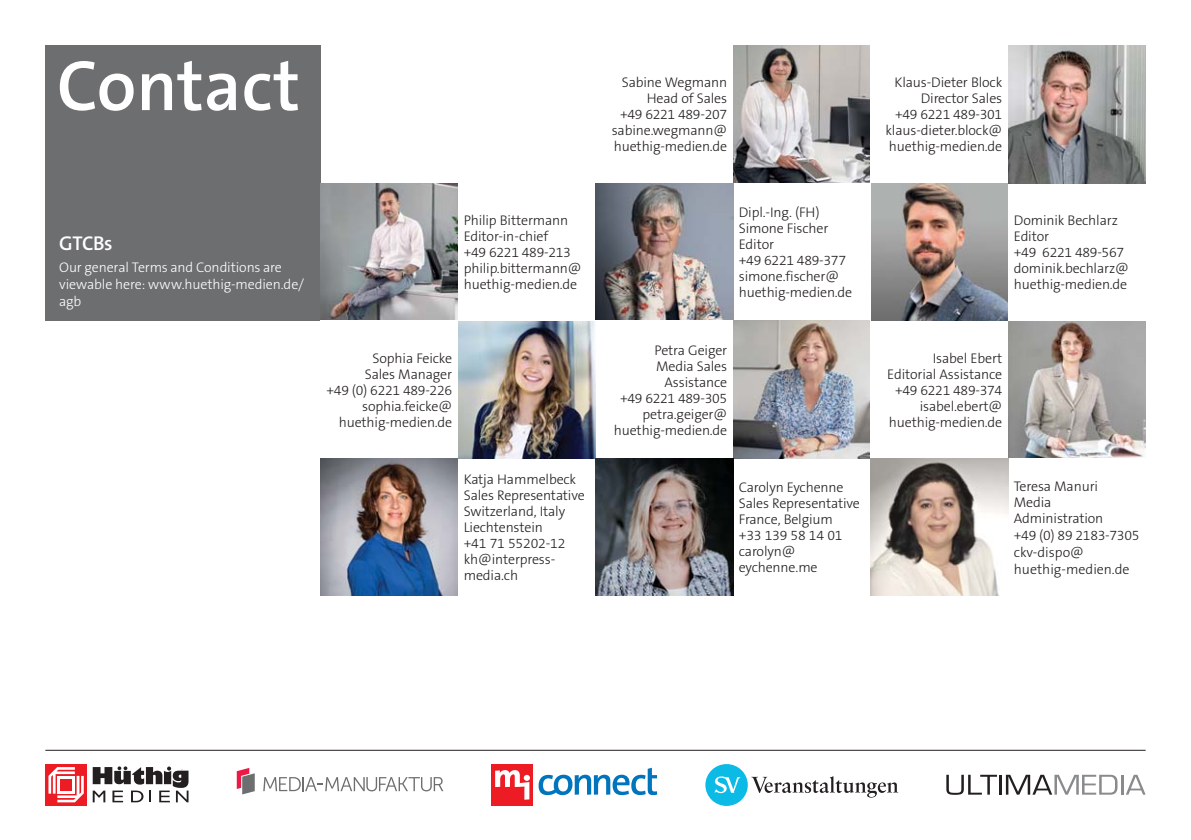
<style>
.page{position:relative;width:1191px;height:840px;background:#fff}
.page>*{position:absolute;margin:0;border:0;box-sizing:border-box;transform-origin:0 0}
.t1{font:600 72px "The Sans Os F";color:#fff}
.t2{font:600 20px "The Sans Os F";letter-spacing:-.025em;color:#fff}
.t3{font:300 14px/16px "The Sans Os F";letter-spacing:-.01em;color:#231f20}
.t4{font:300 14px/16.8px "The Sans Os F";letter-spacing:-.01em;color:#fff}
</style>
<div class="page">
<div style="left:45px;top:45px;width:275px;height:275px;background:#6d6e70"></div>
<img style="left:733px;top:45px;width:137px;height:138px">
<img style="left:320px;top:183px;width:138px;height:137px">
<img style="left:1008px;top:321px;width:137px;height:137px">
<img style="left:320px;top:458px;width:138px;height:137px">
<img style="left:871px;top:183px;width:137px;height:137px">
<img style="left:595px;top:183px;width:138px;height:137px">
<img style="left:1008px;top:45px;width:137px;height:138px">
<img style="left:733px;top:320px;width:137px;height:138px">
<hr style="left:45px;top:749px;width:1100px;height:1px;background:#231f20">
<svg style="left:538px;top:767px;width:119px;height:27px"></svg>
<div style="left:491px;top:763px;width:42px;height:42px;background:#ed1c24"></div>
<svg style="left:495px;top:770px;width:35px;height:29px"></svg>
<svg style="left:946px;top:774px;width:51px;height:20px"></svg>
<hr style="left:999px;top:774px;width:2px;height:20px;background:#231f20">
<svg style="left:1006px;top:774px;width:111px;height:20px"></svg>
<hr style="left:1121px;top:774px;width:2px;height:20px;background:#888a8c">
<svg style="left:1126px;top:774px;width:19px;height:20px"></svg>
<svg style="left:237px;top:768px;width:18px;height:26px"></svg>
<svg style="left:263px;top:777px;width:180px;height:14px"></svg>
<div style="left:705px;top:763px;width:43px;height:42px;background:#0cbae6;border-radius:50%"></div>
<svg style="left:714px;top:776px;width:26px;height:16px"></svg>
<svg style="left:751px;top:776px;width:147px;height:21px"></svg>
<div style="left:45px;top:763px;width:42px;height:42px;background:#ed1c24"></div>
<svg style="left:48px;top:767px;width:36px;height:34px"></svg>
<div style="left:58px;top:775px;width:17px;height:17px;background:#fff"></div>
<div style="left:60px;top:778px;width:12px;height:12px;background:#ed1c24"></div>
<svg style="left:93px;top:766px;width:95px;height:35px"></svg>
<img style="left:458px;top:321px;width:138px;height:137px">
<img style="left:596px;top:458px;width:137px;height:137px">
<img style="left:870px;top:458px;width:138px;height:137px">
<h1 class="t1" style="left:57px;top:50px;width:245px">Contact</h1>
<h2 class="t2" style="left:59px;top:233px;width:55px">GTCBs</h2>
<p class="t4" style="left:59px;top:259px;width:246px">Our general Terms and Conditions are viewable here: www.huethig-medien.de/ agb</p>
<p class="t3" style="left:464px;top:213px;width:119px">Philip Bittermann<br>Editor-in-chief<br>+49 6221 489-213 philip.bittermann@ huethig-medien.de</p>
<p class="t3" style="left:326px;top:350px;width:127px;text-align:right">Sophia Feicke<br>Sales Manager<br>+49 (0) 6221 489-226 sophia.feicke@ huethig-medien.de</p>
<p class="t3" style="left:464px;top:472px;width:122px">Katja Hammelbeck<br>Sales Representative<br>Switzerland, Italy<br>Liechtenstein<br>+41 71 55202-12 kh@interpress&shy;media.ch</p>
<p class="t3" style="left:611px;top:75px;width:117px;text-align:right">Sabine Wegmann<br>Head of Sales<br>+49 6221 489-207 sabine.wegmann@ huethig-medien.de</p>
<p class="t3" style="left:739px;top:205px;width:115px">Dipl.-Ing. (FH)<br>Simone Fischer<br>Editor<br>+49 6221 489-377 simone.fischer@ huethig-medien.de</p>
<p class="t3" style="left:614px;top:342px;width:115px;text-align:right">Petra Geiger<br>Media Sales<br>Assistance<br>+49 6221 489-305 petra.geiger@ huethig-medien.de</p>
<p class="t3" style="left:739px;top:480px;width:122px">Carolyn Eychenne<br>Sales Representative<br>France, Belgium<br>+33 139 58 14 01 carolyn@ eychenne.me</p>
<p class="t3" style="left:885px;top:75px;width:118px;text-align:right">Klaus-Dieter Block<br>Director Sales<br>+49 6221 489-301 klaus-dieter.block@ huethig-medien.de</p>
<p class="t3" style="left:1014px;top:213px;width:116px">Dominik Bechlarz<br>Editor<br>+49 6221 489-567 dominik.bechlarz@ huethig-medien.de</p>
<p class="t3" style="left:887px;top:350px;width:117px;text-align:right">Isabel Ebert<br>Editorial Assistance +49 6221 489-374 isabel.ebert@ huethig-medien.de</p>
<p class="t3" style="left:1014px;top:478px;width:127px">Teresa Manuri<br>Media<br>Administration<br>+49 (0) 89 2183-7305 ckv-dispo@ huethig-medien.de</p>
</div>
